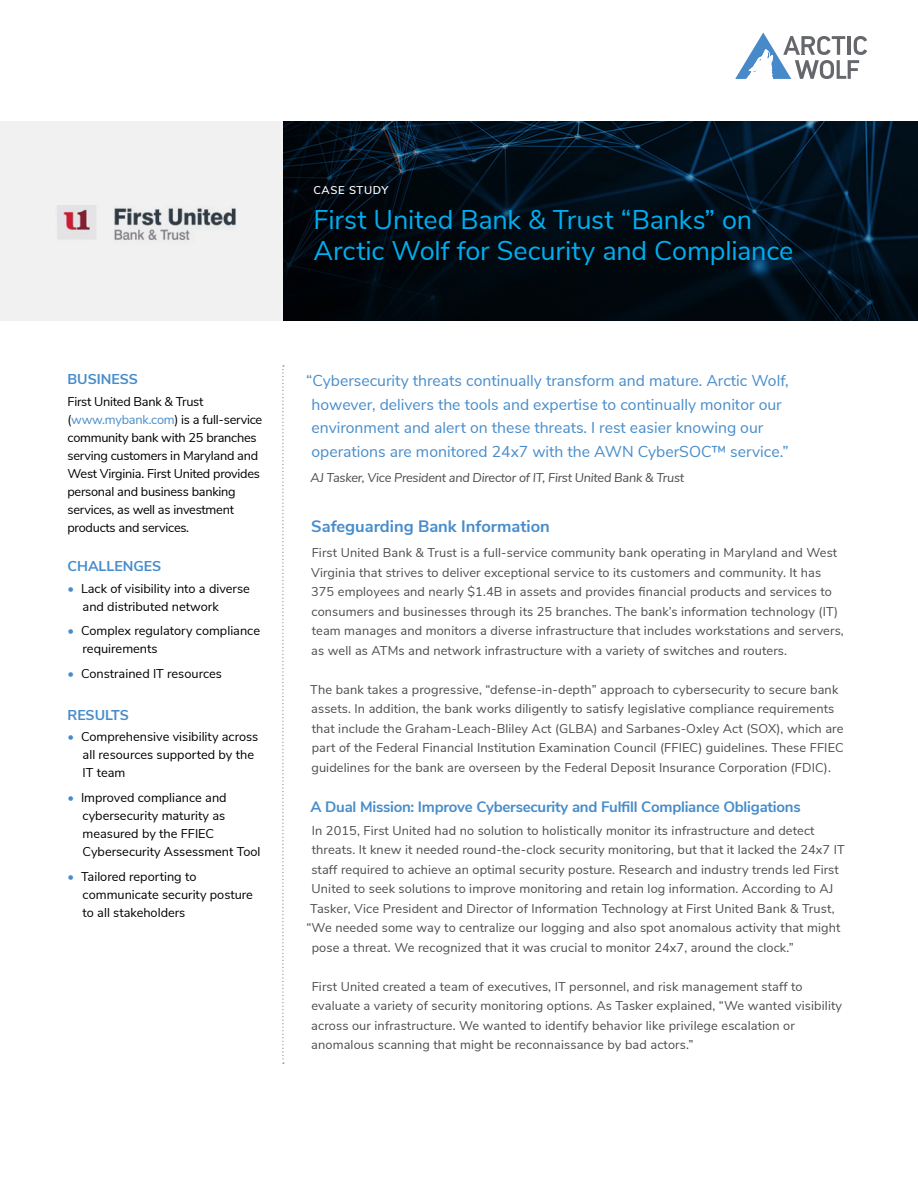
<style>
.page{position:relative;width:918px;height:1188px;background:#fff}
.page>*{position:absolute;margin:0;border:0;box-sizing:border-box;transform-origin:0 0}
.t1{font:27px/31.5px "Nunito Sans";letter-spacing:-.005em;color:#00aeef}
.t2{font:700 16.5px "Nunito Sans";color:#478cca}
.t3{font:15.75px/23.7px "Nunito Sans";color:#478cca}
.t4{font:700 15px "Nunito Sans";letter-spacing:-.015em;color:#478cca}
.t5{font:700 14.25px "Nunito Sans";color:#478cca}
.t6{font:12.75px/19.5px "Nunito Sans";letter-spacing:.01em;color:#4d4d4f}
.t7{font:12.75px/18px "Nunito Sans";color:#000}
.t8{font:12.75px/18px "Nunito Sans";letter-spacing:-.02em;color:#000}
.t9{font:italic 12.75px "Nunito Sans";letter-spacing:-.02em;color:#4d4d4f}
.t10{font:600 11.25px "Nunito Sans";letter-spacing:.055em;color:#fff}
.s1{color:#488dcb}
.s2{color:#478cca}
</style>
<div class="page">
<div style="left:0;top:121px;width:284px;height:200px;background:#f1f1f2"></div>
<svg style="left:735px;top:32px;width:132px;height:47px"></svg>
<svg style="left:282px;top:365px;width:2px;height:699px"></svg>
<img style="left:284px;top:121px;width:634px;height:200px">
<img style="left:55px;top:206px;width:181px;height:34px">
<p class="t5" style="left:68px;top:369px;width:72px">BUSINESS</p>
<p class="t8" style="left:68px;top:391px;width:196px">First United Bank &amp; Trust (<span class="s1">www.mybank.com</span>) is a full-service community bank with 25 branches serving customers in Maryland and<br>West Virginia. First United provides personal and business banking services, as well as investment products and services.</p>
<p class="t5" style="left:68px;top:556px;width:95px">CHALLENGES</p>
<p class="t7" style="left:83px;top:578px;width:169px;text-indent:-15px"><span class="s2">•</span> Lack of visibility into a diverse and distributed network</p>
<p class="t7" style="left:83px;top:621px;width:179px;text-indent:-15px"><span class="s2">•</span> Complex regulatory compliance requirements</p>
<p class="t7" style="left:68px;top:664px;width:156px"><span class="s2">•</span> Constrained IT resources</p>
<p class="t5" style="left:68px;top:705px;width:63px">RESULTS</p>
<p class="t7" style="left:83px;top:727px;width:177px;text-indent:-15px"><span class="s2">•</span> Comprehensive visibility across all resources supported by the<br>IT team</p>
<p class="t7" style="left:83px;top:788px;width:179px;text-indent:-15px"><span class="s2">•</span> Improved compliance and cybersecurity maturity as measured by the FFIEC<br>Cybersecurity Assessment Tool</p>
<p class="t7" style="left:83px;top:867px;width:172px;text-indent:-15px"><span class="s2">•</span> Tailored reporting to communicate security posture to all stakeholders</p>
<p class="t10" style="left:313px;top:182px;width:76px">CASE STUDY</p>
<h1 class="t1" style="left:313px;top:202px;width:481px">First United Bank &amp; Trust “Banks” on<br>Arctic Wolf for Security and Compliance</h1>
<p class="t3" style="left:312px;top:368px;width:479px;text-indent:-5px">“Cybersecurity threats continually transform and mature. Arctic Wolf, however, delivers the tools and expertise to continually monitor our environment and alert on these threats. I rest easier knowing our operations are monitored 24x7 with the AWN CyberSOC™ service.”</p>
<p class="t9" style="left:310px;top:468px;width:375px">AJ Tasker, Vice President and Director of IT, First United Bank &amp; Trust</p>
<p class="t2" style="left:311px;top:515px;width:240px">Safeguarding Bank Information</p>
<p class="t6" style="left:311px;top:542px;width:534px">First United Bank &amp; Trust is a full-service community bank operating in Maryland and West Virginia that strives to deliver exceptional service to its customers and community. It has 375 employees and nearly $1.4B in assets and provides financial products and services to consumers and businesses through its 25 branches. The bank’s information technology (IT) team manages and monitors a diverse infrastructure that includes workstations and servers, as well as ATMs and network infrastructure with a variety of switches and routers.</p>
<p class="t6" style="left:310px;top:679px;width:535px">The bank takes a progressive, “defense-in-depth” approach to cybersecurity to secure bank assets. In addition, the bank works diligently to satisfy legislative compliance requirements that include the Graham-Leach-Bliley Act (GLBA) and Sarbanes-Oxley Act (SOX), which are part of the Federal Financial Institution Examination Council (FFIEC) guidelines. These FFIEC guidelines for the bank are overseen by the Federal Deposit Insurance Corporation (FDIC).</p>
<p class="t4" style="left:310px;top:796px;width:492px">A Dual Mission: Improve Cybersecurity and Fulfill Compliance Obligations</p>
<p class="t6" style="left:312px;top:820px;width:504px">In 2015, First United had no solution to holistically monitor its infrastructure and detect</p>
<p class="t6" style="left:312px;top:840px;width:535px">threats. It knew it needed round-the-clock security monitoring, but that it lacked the 24x7 IT</p>
<p class="t6" style="left:311px;top:859px;width:529px">staff required to achieve an optimal security posture. Research and industry trends led First</p>
<p class="t6" style="left:312px;top:879px;width:523px">United to seek solutions to improve monitoring and retain log information. According to AJ</p>
<p class="t6" style="left:310px;top:898px;width:526px">Tasker, Vice President and Director of Information Technology at First United Bank &amp; Trust,</p>
<p class="t6" style="left:306px;top:918px;width:536px">“We needed some way to centralize our logging and also spot anomalous activity that might</p>
<p class="t6" style="left:312px;top:937px;width:484px">pose a threat. We recognized that it was crucial to monitor 24x7, around the clock.”</p>
<p class="t6" style="left:311px;top:976px;width:532px">First United created a team of executives, IT personnel, and risk management staff to evaluate a variety of security monitoring options. As Tasker explained, “We wanted visibility across our infrastructure. We wanted to identify behavior like privilege escalation or anomalous scanning that might be reconnaissance by bad actors.”</p>
</div>
